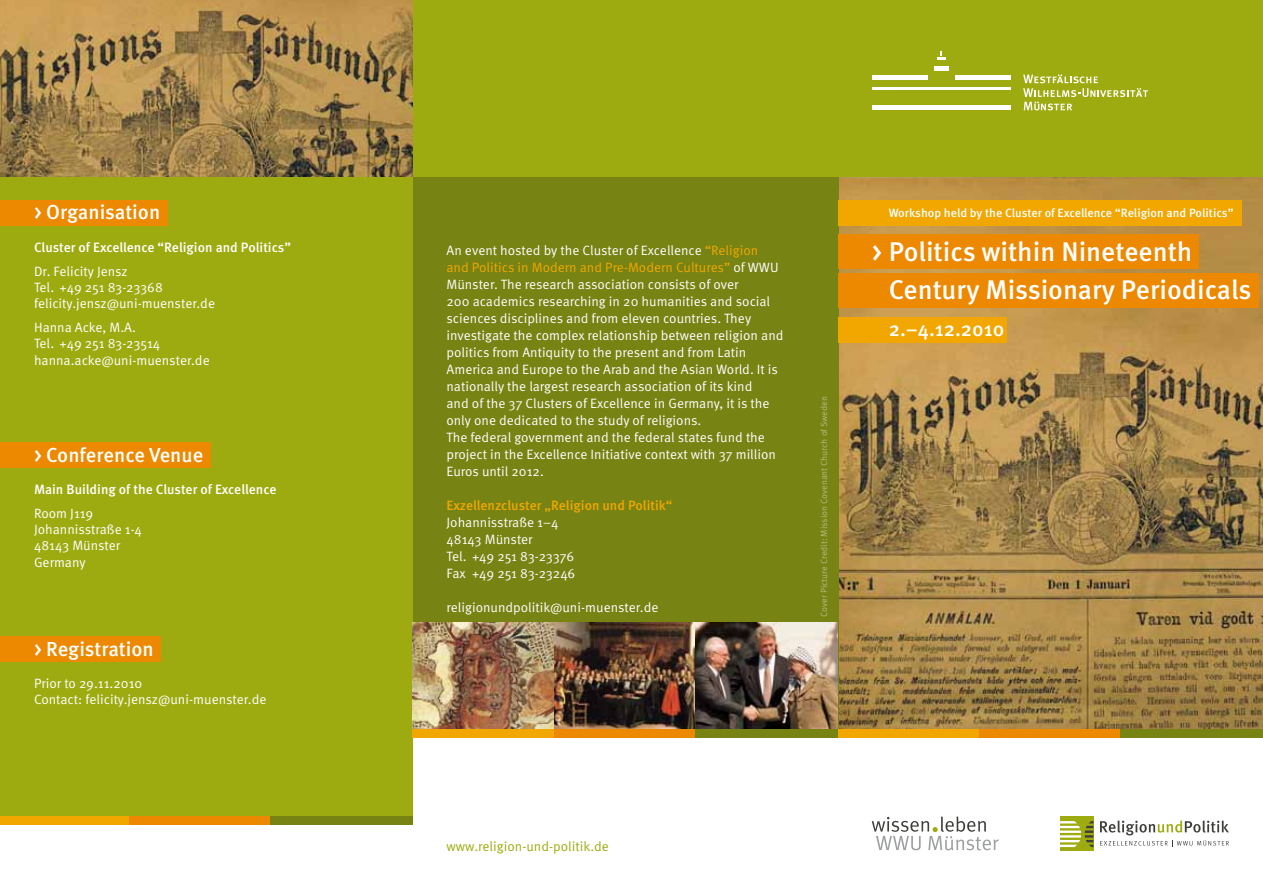
<style>
.page{position:relative;width:1263px;height:893px;background:#fff}
.page>*{position:absolute;margin:0;border:0;box-sizing:border-box;transform-origin:0 0}
.t1{font:500 27px/38.2px "Meta OT";color:#fff}
.t2{font:500 20.25px "Meta OT";color:#fff}
.t3{font:13.5px/17px "Meta OT";color:#fff}
.t4{font:500 13.5px "Meta OT";color:#fff}
.t5{font:500 13.5px "Meta OT";color:#f1a700}
.t6{font:13.5px "Meta OT";color:#9eab10}
.t7{font:500 12px "Meta OT";color:#fff}
.t8{font:9px "Meta OT";color:#b8bb83}
.s1{color:#f1a700}
</style>
<div class="page">
<img style="left:838px;top:176px;width:425px;height:553px">
<div style="left:0;top:0;width:838px;height:733px;background:#778313"></div>
<div style="left:0;top:0;width:412px;height:821px;background:#9eab10"></div>
<div style="left:0;top:0;width:1263px;height:176px;background:#9eab10"></div>
<img style="left:412px;top:623px;width:426px;height:106px">
<img style="left:554px;top:623px;width:142px;height:106px">
<div style="left:0;top:816px;width:129px;height:9px;background:#f1a700"></div>
<div style="left:129px;top:816px;width:141px;height:9px;background:#ec8900"></div>
<div style="left:270px;top:816px;width:142px;height:9px;background:#778313"></div>
<div style="left:412px;top:729px;width:142px;height:9px;background:#f1a700"></div>
<div style="left:554px;top:729px;width:142px;height:9px;background:#ec8900"></div>
<div style="left:696px;top:729px;width:142px;height:9px;background:#778313"></div>
<div style="left:838px;top:729px;width:141px;height:9px;background:#f1a700"></div>
<div style="left:979px;top:729px;width:142px;height:9px;background:#ec8900"></div>
<div style="left:1121px;top:729px;width:142px;height:9px;background:#778313"></div>
<svg style="left:872px;top:816px;width:127px;height:34px"></svg>
<svg style="left:1100px;top:820px;width:129px;height:27px"></svg>
<div style="left:1059px;top:816px;width:34px;height:34px;background:#9eab10"></div>
<svg style="left:1059px;top:821px;width:34px;height:26px"></svg>
<hr style="left:955px;top:75px;width:56px;height:4px;background:#fff">
<svg style="left:1023px;top:74px;width:125px;height:36px"></svg>
<hr style="left:872px;top:75px;width:55px;height:4px;background:#fff">
<hr style="left:872px;top:106px;width:139px;height:4px;background:#fff">
<div style="left:934px;top:66px;width:14px;height:5px;background:#fff"></div>
<hr style="left:872px;top:87px;width:139px;height:2px;background:#fff">
<svg style="left:937px;top:51px;width:8px;height:8px"></svg>
<div style="left:0;top:201px;width:167px;height:25px;background:#ec8900"></div>
<div style="left:0;top:637px;width:161px;height:25px;background:#ec8900"></div>
<div style="left:0;top:443px;width:210px;height:25px;background:#ec8900"></div>
<div style="left:838px;top:235px;width:361px;height:34px;background:#ec8900"></div>
<div style="left:838px;top:200px;width:403px;height:26px;background:#f1a700"></div>
<div style="left:838px;top:273px;width:421px;height:34px;background:#ec8900"></div>
<div style="left:838px;top:317px;width:168px;height:26px;background:#f1a700"></div>
<img style="left:0;top:0;width:412px;height:176px">
<h2 class="t2" style="left:34px;top:200px;width:128px">&gt; Organisation</h2>
<p class="t4" style="left:34px;top:239px;width:259px">Cluster of Excellence “Religion and Politics”</p>
<p class="t3" style="left:34px;top:263px;width:183px;line-height:16.2px">Dr. Felicity Jensz<br>Tel. +49 251 83-23368 felicity.jensz@uni-muenster.de</p>
<p class="t3" style="left:34px;top:320px;width:177px;line-height:16.2px">Hanna Acke, M.A.<br>Tel. +49 251 83-23514 hanna.acke@uni-muenster.de</p>
<h2 class="t2" style="left:34px;top:442px;width:171px">&gt; Conference Venue</h2>
<p class="t4" style="left:34px;top:481px;width:244px">Main Building of the Cluster of Excellence</p>
<p class="t3" style="left:34px;top:505px;width:109px;line-height:16.2px">Room J119<br>Johannisstraße 1-4<br>48143 Münster<br>Germany</p>
<h2 class="t2" style="left:34px;top:636px;width:121px">&gt; Registration</h2>
<p class="t3" style="left:34px;top:675px;width:234px;line-height:16.2px">Prior to 29.11.2010<br>Contact: felicity.jensz@uni-muenster.de</p>
<p class="t3" style="left:446px;top:242px;width:339px">An event hosted by the Cluster of Excellence <span class="s1">“Religion and Politics in Modern and Pre-Modern Cultures”</span> of WWU Münster. The research association consists of over<br>200 academics researching in 20 humanities and social sciences disciplines and from eleven countries. They investigate the complex relationship between religion and politics from Antiquity to the present and from Latin America and Europe to the Arab and the Asian World. It is nationally the largest research association of its kind<br>and of the 37 Clusters of Excellence in Germany, it is the only one dedicated to the study of religions.<br>The federal government and the federal states fund the project in the Excellence Initiative context with 37 million Euros until 2012.</p>
<p class="t5" style="left:446px;top:497px;width:228px">Exzellenzcluster „Religion und Politik“</p>
<p class="t3" style="left:446px;top:514px;width:130px">Johannisstraße 1–4<br>48143 Münster<br>Tel. +49 251 83-23376<br>Fax +49 251 83-23246</p>
<p class="t3" style="left:446px;top:599px;width:213px">religionundpolitik@uni-muenster.de</p>
<p class="t8" style="left:818px;top:617px;width:222px;rotate:-90deg">Cover Picture Credit: Mission Covenant Church of Sweden</p>
<p class="t7" style="left:889px;top:206px;width:346px">Workshop held by the Cluster of Excellence “Religion and Politics”</p>
<h1 class="t1" style="left:889px;top:232px;width:364px;text-indent:-17px">&gt; Politics within Nineteenth<br>Century Missionary Periodicals</h1>
<h2 class="t2" style="left:889px;top:316px;width:117px">2.–4.12.2010</h2>
<p class="t6" style="left:446px;top:838px;width:164px">www.religion-und-politik.de</p>
</div>
